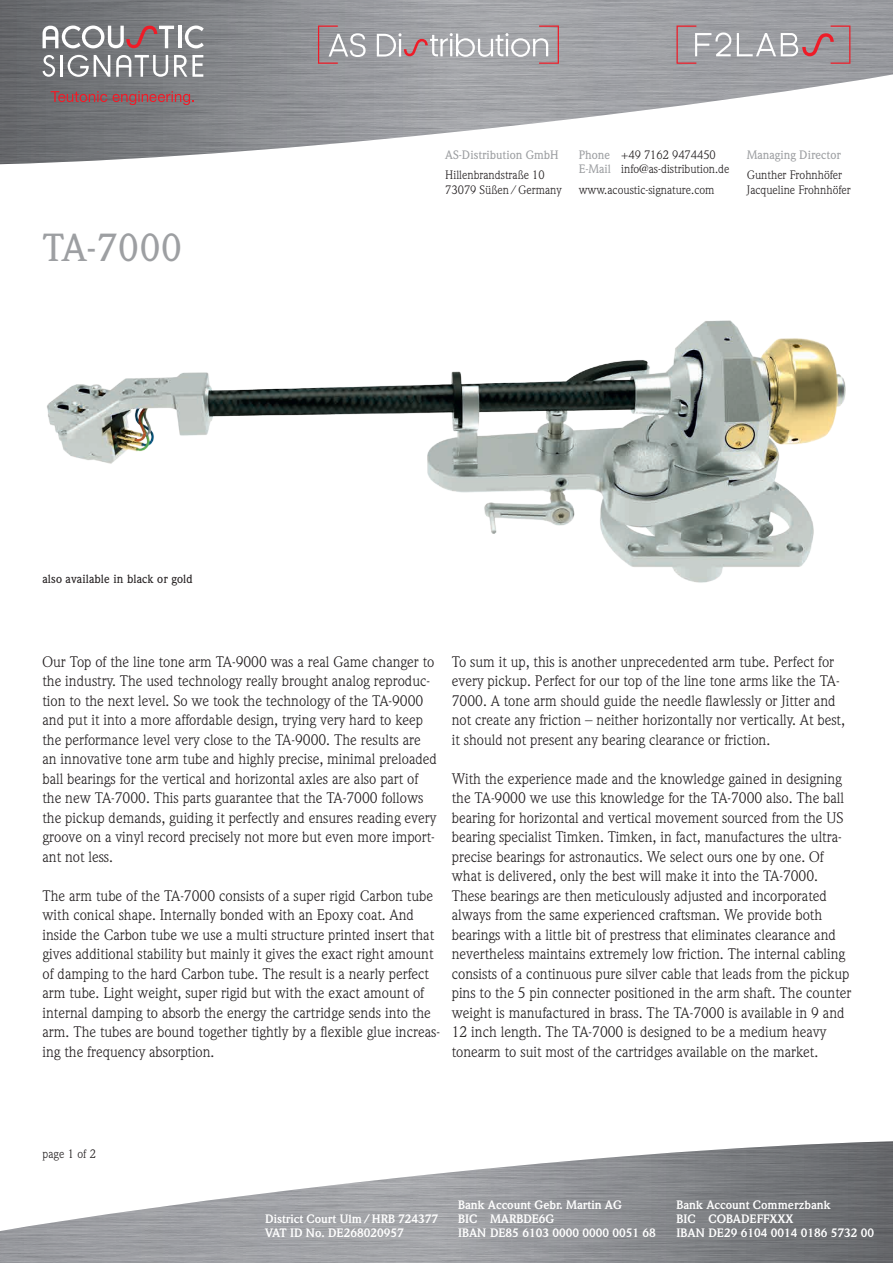
<style>
.page{position:relative;width:893px;height:1263px;background:#fff}
.page>*{position:absolute;margin:0;border:0;box-sizing:border-box;transform-origin:0 0}
.t1{font:500 38.4px "Weidemann Std";color:#9d9fa2}
.t2{font:15px/19.5px "Weidemann Std";color:#231f20}
.t3{font:700 12px/14.4px "Weidemann Std";color:#fff}
.t4{font:12px/14.4px "Weidemann Std";color:#231f20}
.t5{font:500 12px "Weidemann Std";color:#9d9fa2}
.t6{font:500 12px "Weidemann Std";letter-spacing:.01em;color:#231f20}
.s1{font-weight:500;color:#9d9fa2}
</style>
<div class="page">
<img style="left:0;top:1141px;width:893px;height:122px">
<img style="left:0;top:0;width:893px;height:164px">
<img style="left:47px;top:320px;width:799px;height:263px">
<hr style="left:178px;top:26px;width:4px;height:22px;background:#fff">
<hr style="left:60px;top:55px;width:3px;height:22px;background:#fff">
<svg style="left:43px;top:55px;width:12px;height:22px"></svg>
<svg style="left:174px;top:55px;width:29px;height:22px"></svg>
<svg style="left:68px;top:55px;width:42px;height:22px"></svg>
<svg style="left:185px;top:26px;width:19px;height:22px"></svg>
<svg style="left:43px;top:26px;width:131px;height:22px"></svg>
<svg style="left:116px;top:55px;width:52px;height:22px"></svg>
<svg style="left:51px;top:91px;width:56px;height:11px"></svg>
<svg style="left:113px;top:91px;width:81px;height:14px"></svg>
<svg style="left:676px;top:26px;width:55px;height:38px;background:#aba3a8"></svg>
<svg style="left:737px;top:26px;width:113px;height:38px;background:#a79da2"></svg>
<svg style="left:318px;top:26px;width:48px;height:38px;background:#a79ea3"></svg>
<svg style="left:377px;top:26px;width:182px;height:38px;background:#b0acb0"></svg>
<h1 class="t1" style="left:43px;top:225px;width:141px">TA-7000</h1>
<p class="t6" style="left:43px;top:571px;width:152px">also available in black or gold</p>
<p class="t5" style="left:445px;top:148px;width:115px">AS-Distribution GmbH</p>
<p class="t4" style="left:445px;top:168px;width:118px">Hillenbrandstraße 10<br>73079 Süßen/Germany</p>
<p class="t4" style="left:579px;top:148px;width:152px"><span class="s1">Phone</span> +49 7162 9474450<br><span class="s1">E-Mail</span> info@as-distribution.de</p>
<p class="t4" style="left:579px;top:182px;width:137px">www.acoustic-signature.com</p>
<p class="t5" style="left:747px;top:148px;width:95px">Managing Director</p>
<p class="t4" style="left:747px;top:168px;width:106px">Gunther Frohnhöfer<br>Jacqueline Frohnhöfer</p>
<p class="t2" style="left:43px;top:651px;width:396px">Our Top of the line tone arm TA-9000 was a real Game changer to the industry. The used technology really brought analog reproduc&shy;tion to the next level. So we took the technology of the TA-9000 and put it into a more affordable design, trying very hard to keep the performance level very close to the TA-9000. The results are an innovative tone arm tube and highly precise, minimal preloaded ball bearings for the vertical and horizontal axles are also part of the new TA-7000. This parts guarantee that the TA-7000 follows the pickup demands, guiding it perfectly and ensures reading every groove on a vinyl record precisely not more but even more import&shy;ant not less.</p>
<p class="t2" style="left:43px;top:885px;width:399px">The arm tube of the TA-7000 consists of a super rigid Carbon tube with conical shape. Internally bonded with an Epoxy coat. And inside the Carbon tube we use a multi structure printed insert that gives additional stability but mainly it gives the exact right amount of damping to the hard Carbon tube. The result is a nearly perfect arm tube. Light weight, super rigid but with the exact amount of internal damping to absorb the energy the cartridge sends into the arm. The tubes are bound together tightly by a flexible glue increas&shy;ing the frequency absorption.</p>
<p class="t2" style="left:452px;top:651px;width:395px">To sum it up, this is another unprecedented arm tube. Perfect for every pickup. Perfect for our top of the line tone arms like the TA-7000. A tone arm should guide the needle flawlessly or Jitter and not create any friction – neither horizontally nor vertically. At best, it should not present any bearing clearance or friction.</p>
<p class="t2" style="left:452px;top:768px;width:401px">With the experience made and the knowledge gained in designing the TA-9000 we use this knowledge for the TA-7000 also. The ball bearing for horizontal and vertical movement sourced from the US bearing specialist Timken. Timken, in fact, manufactures the ultra&shy;precise bearings for astronautics. We select ours one by one. Of what is delivered, only the best will make it into the TA-7000.<br>These bearings are then meticulously adjusted and incorporated always from the same experienced craftsman. We provide both bearings with a little bit of prestress that eliminates clearance and nevertheless maintains extremely low friction. The internal cabling consists of a continuous pure silver cable that leads from the pickup pins to the 5 pin connecter positioned in the arm shaft. The counter weight is manufactured in brass. The TA-7000 is available in 9 and 12 inch length. The TA-7000 is designed to be a medium heavy tonearm to suit most of the cartridges available on the market.</p>
<p class="t4" style="left:43px;top:1147px;width:55px">page 1 of 2</p>
<p class="t3" style="left:265px;top:1212px;width:175px">District Court Ulm/HRB 724377<br>VAT ID No. DE268020957</p>
<p class="t3" style="left:458px;top:1197px;width:199px">Bank Account Gebr. Martin AG<br>BIC MARBDE6G<br>IBAN DE85 6103 0000 0000 0051 68</p>
<p class="t3" style="left:677px;top:1197px;width:199px">Bank Account Commerzbank<br>BIC COBADEFFXXX<br>IBAN DE29 6104 0014 0186 5732 00</p>
</div>
